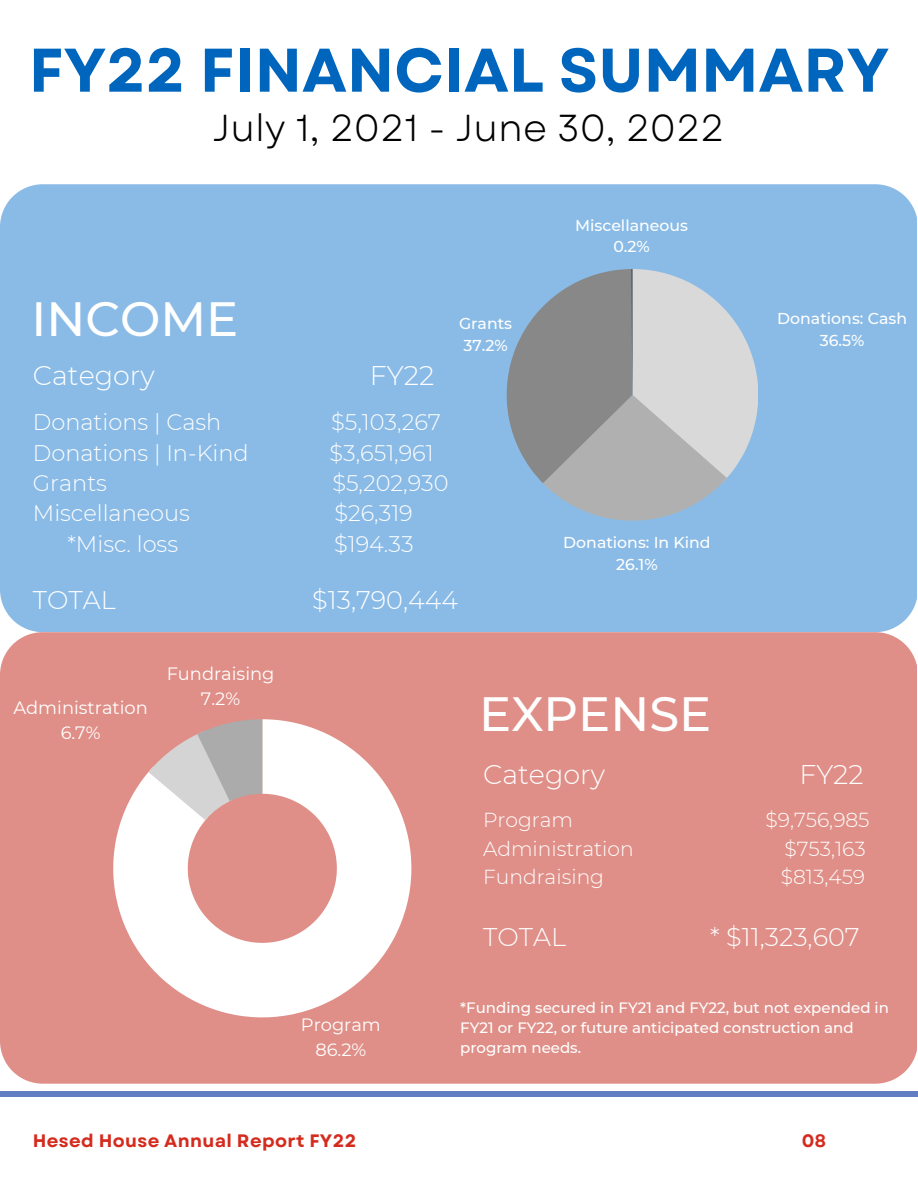
<style>
.page{position:relative;width:918px;height:1188px;background:#fff}
.page>*{position:absolute;margin:0;border:0;box-sizing:border-box;transform-origin:0 0}
.t1{font:700 61.5px "Garet";color:#0065bd}
.t2{font:500 48px "Montserrat";color:#fff}
.t3{font:37.5px "Garet";color:#000}
.t4{font:300 27px "Montserrat";color:#fff}
.t5{font:300 25.5px "Montserrat";color:#fff}
.t6{font:300 22.5px "Montserrat";color:#fff}
.t7{font:300 20.25px "Montserrat";color:#fff}
.t8{font:700 18px "Garet";letter-spacing:.02em;color:#d52b1e}
.t9{font:17.85px/24.9px "Montserrat";color:#fff;text-align:center}
.t10{font:500 15.75px/21.8px "Montserrat";color:#fff;text-align:center}
.t11{font:500 15px/20.2px "Montserrat";color:#fff}
</style>
<div class="page">
<div style="left:0;top:184px;width:917px;height:448px;background:#8abbe6"></div>
<svg style="left:507px;top:269px;width:251px;height:252px;background:#a7b2bb"></svg>
<div style="left:0;top:632px;width:917px;height:452px;background:#df8f88"></div>
<svg style="left:113px;top:719px;width:298px;height:298px"></svg>
<svg style="left:148px;top:719px;width:114px;height:101px;background:#cebab8"></svg>
<hr style="left:0;top:1092px;width:918px;height:4px;background:#627dc2">
<h1 class="t1" style="left:29px;top:26px;width:862px">FY22 FINANCIAL SUMMARY</h1>
<h3 class="t3" style="left:212px;top:101px;width:514px">July 1, 2021 - June 30, 2022</h3>
<h2 class="t2" style="left:32px;top:289px;width:208px">INCOME</h2>
<p class="t10" style="left:575px;top:214px;width:114px">Miscellaneous<br>0.2%</p>
<p class="t10" style="left:459px;top:313px;width:55px;text-align:left">Grants<br>37.2%</p>
<p class="t10" style="left:777px;top:308px;width:131px">Donations: Cash<br>36.5%</p>
<p class="t4" style="left:33px;top:359px;width:123px">Category</p>
<p class="t4" style="left:370px;top:359px;width:66px">FY22</p>
<p class="t6" style="left:33px;top:409px;width:190px">Donations | Cash</p>
<p class="t6" style="left:331px;top:409px;width:111px">$5,103,267</p>
<p class="t6" style="left:33px;top:439px;width:217px">Donations | In-Kind</p>
<p class="t6" style="left:330px;top:439px;width:106px">$3,651,961</p>
<p class="t6" style="left:33px;top:469px;width:76px">Grants</p>
<p class="t6" style="left:332px;top:469px;width:118px">$5,202,930</p>
<p class="t6" style="left:33px;top:500px;width:159px">Miscellaneous</p>
<p class="t6" style="left:334px;top:500px;width:80px">$26,319</p>
<p class="t6" style="left:68px;top:530px;width:112px">*Misc. loss</p>
<p class="t6" style="left:334px;top:530px;width:81px">$194.33</p>
<p class="t5" style="left:33px;top:584px;width:84px">TOTAL</p>
<p class="t5" style="left:312px;top:584px;width:147px">$13,790,444</p>
<p class="t9" style="left:13px;top:695px;width:136px">Administration<br>6.7%</p>
<p class="t9" style="left:167px;top:661px;width:109px">Fundraising<br>7.2%</p>
<p class="t10" style="left:563px;top:532px;width:149px">Donations: In Kind<br>26.1%</p>
<h2 class="t2" style="left:479px;top:685px;width:234px">EXPENSE</h2>
<p class="t4" style="left:483px;top:757px;width:123px">Category</p>
<p class="t4" style="left:799px;top:757px;width:66px">FY22</p>
<p class="t7" style="left:483px;top:808px;width:92px">Program</p>
<p class="t7" style="left:766px;top:808px;width:106px">$9,756,985</p>
<p class="t7" style="left:483px;top:836px;width:152px">Administration</p>
<p class="t7" style="left:784px;top:836px;width:83px">$753,163</p>
<p class="t7" style="left:483px;top:864px;width:122px">Fundraising</p>
<p class="t7" style="left:781px;top:864px;width:86px">$813,459</p>
<p class="t5" style="left:483px;top:921px;width:84px">TOTAL</p>
<p class="t5" style="left:710px;top:921px;width:151px">* $11,323,607</p>
<p class="t9" style="left:301px;top:1012px;width:82px">Program<br>86.2%</p>
<p class="t11" style="left:460px;top:997px;width:430px">*Funding secured in FY21 and FY22, but not expended in<br>FY21 or FY22, or future anticipated construction and program needs.</p>
<p class="t8" style="left:33px;top:1128px;width:325px">Hesed House Annual Report FY22</p>
<p class="t8" style="left:802px;top:1128px;width:26px">08</p>
</div>
